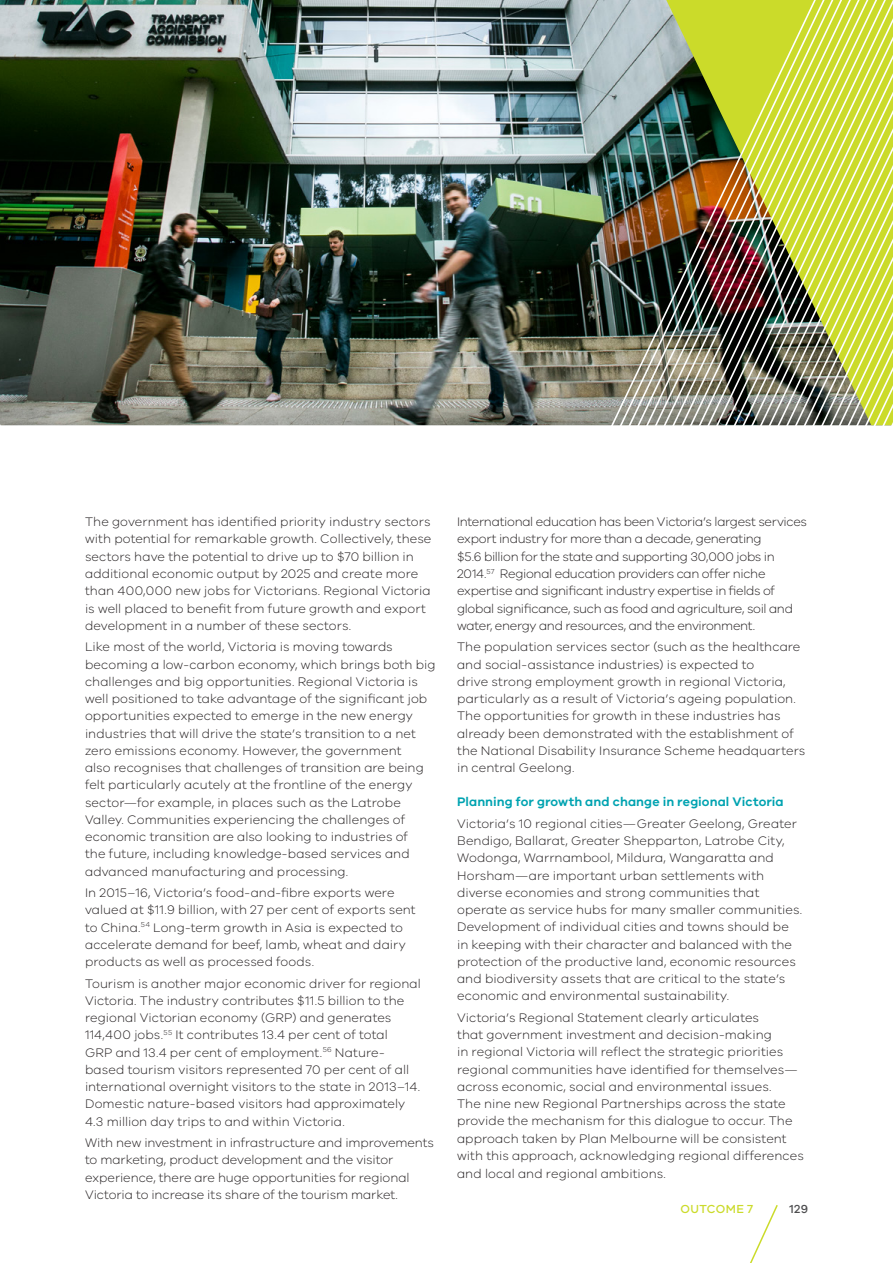
<style>
.page{position:relative;width:893px;height:1263px;background:#fff}
.page>*{position:absolute;margin:0;border:0;box-sizing:border-box;transform-origin:0 0}
.Body{font:300 12.75px/17.2px "VIC";letter-spacing:.005em;color:#231f20}
.Body-2{font:300 12.75px/17.2px "VIC";letter-spacing:-.025em;color:#231f20}
.Sub_01{font:600 12.75px "VIC";letter-spacing:.005em;color:#00a3b1}
.Folio_Ch_title{font:500 12px "VIC";letter-spacing:.03em;color:#cbdb2a}
.folio{font:500 12px "VIC";color:#4d4d4f}
</style>
<div class="page">
<img style="left:0;top:0;width:543px;height:425px">
<img style="left:543px;top:0;width:350px;height:425px">
<svg style="left:750px;top:1205px;width:28px;height:58px"></svg>
<p class="Body" style="left:85px;top:513px;width:348px">The government has identified priority industry sectors with potential for remarkable growth. Collectively, these sectors have the potential to drive up to $70 billion in additional economic output by 2025 and create more than 400,000 new jobs for Victorians. Regional Victoria is well placed to benefit from future growth and export development in a number of these sectors.</p>
<p class="Body" style="left:85px;top:638px;width:352px">Like most of the world, Victoria is moving towards becoming a low-carbon economy, which brings both big challenges and big opportunities. Regional Victoria is well positioned to take advantage of the significant job opportunities expected to emerge in the new energy industries that will drive the state’s transition to a net zero emissions economy. However, the government<br>also recognises that challenges of transition are being felt particularly acutely at the frontline of the energy sector—for example, in places such as the Latrobe Valley. Communities experiencing the challenges of economic transition are also looking to industries of<br>the future, including knowledge-based services and advanced manufacturing and processing.</p>
<p class="Body" style="left:85px;top:884px;width:332px">In 2015–16, Victoria’s food-and-fibre exports were valued at $11.9 billion, with 27 per cent of exports sent to China.<sup>54</sup> Long-term growth in Asia is expected to accelerate demand for beef, lamb, wheat and dairy products as well as processed foods.</p>
<p class="Body" style="left:85px;top:974px;width:337px">Tourism is another major economic driver for regional Victoria. The industry contributes $11.5 billion to the regional Victorian economy (GRP) and generates 114,400 jobs.<sup>55</sup> It contributes 13.4 per cent of total<br>GRP and 13.4 per cent of employment.<sup>56</sup> Nature&shy;based tourism visitors represented 70 per cent of all international overnight visitors to the state in 2013–14.<br>Domestic nature-based visitors had approximately 4.3 million day trips to and within Victoria.</p>
<p class="Body" style="left:85px;top:1134px;width:351px">With new investment in infrastructure and improvements to marketing, product development and the visitor experience, there are huge opportunities for regional Victoria to increase its share of the tourism market.</p>
<p class="Body-2" style="left:457px;top:513px;width:351px">International education has been Victoria’s largest services export industry for more than a decade, generating<br>$5.6 billion for the state and supporting 30,000 jobs in 2014.<sup>57</sup> Regional education providers can offer niche expertise and significant industry expertise in fields of global significance, such as food and agriculture, soil and water, energy and resources, and the environment.</p>
<p class="Body" style="left:457px;top:638px;width:350px">The population services sector (such as the healthcare and social-assistance industries) is expected to<br>drive strong employment growth in regional Victoria, particularly as a result of Victoria’s ageing population.<br>The opportunities for growth in these industries has already been demonstrated with the establishment of the National Disability Insurance Scheme headquarters in central Geelong.</p>
<p class="Sub_01" style="left:457px;top:794px;width:328px">Planning for growth and change in regional Victoria</p>
<p class="Body" style="left:457px;top:814px;width:347px">Victoria’s 10 regional cities—Greater Geelong, Greater Bendigo, Ballarat, Greater Shepparton, Latrobe City, Wodonga, Warrnambool, Mildura, Wangaratta and Horsham—are important urban settlements with diverse economies and strong communities that operate as service hubs for many smaller communities.<br>Development of individual cities and towns should be in keeping with their character and balanced with the protection of the productive land, economic resources and biodiversity assets that are critical to the state’s economic and environmental sustainability.</p>
<p class="Body" style="left:457px;top:1008px;width:348px">Victoria’s Regional Statement clearly articulates<br>that government investment and decision-making<br>in regional Victoria will reflect the strategic priorities regional communities have identified for themselves— across economic, social and environmental issues.<br>The nine new Regional Partnerships across the state provide the mechanism for this dialogue to occur. The approach taken by Plan Melbourne will be consistent with this approach, acknowledging regional differences and local and regional ambitions.</p>
<p class="Folio_Ch_title" style="left:681px;top:1202px;width:74px">OUTCOME 7</p>
<p class="folio" style="left:789px;top:1202px;width:20px">129</p>
</div>
